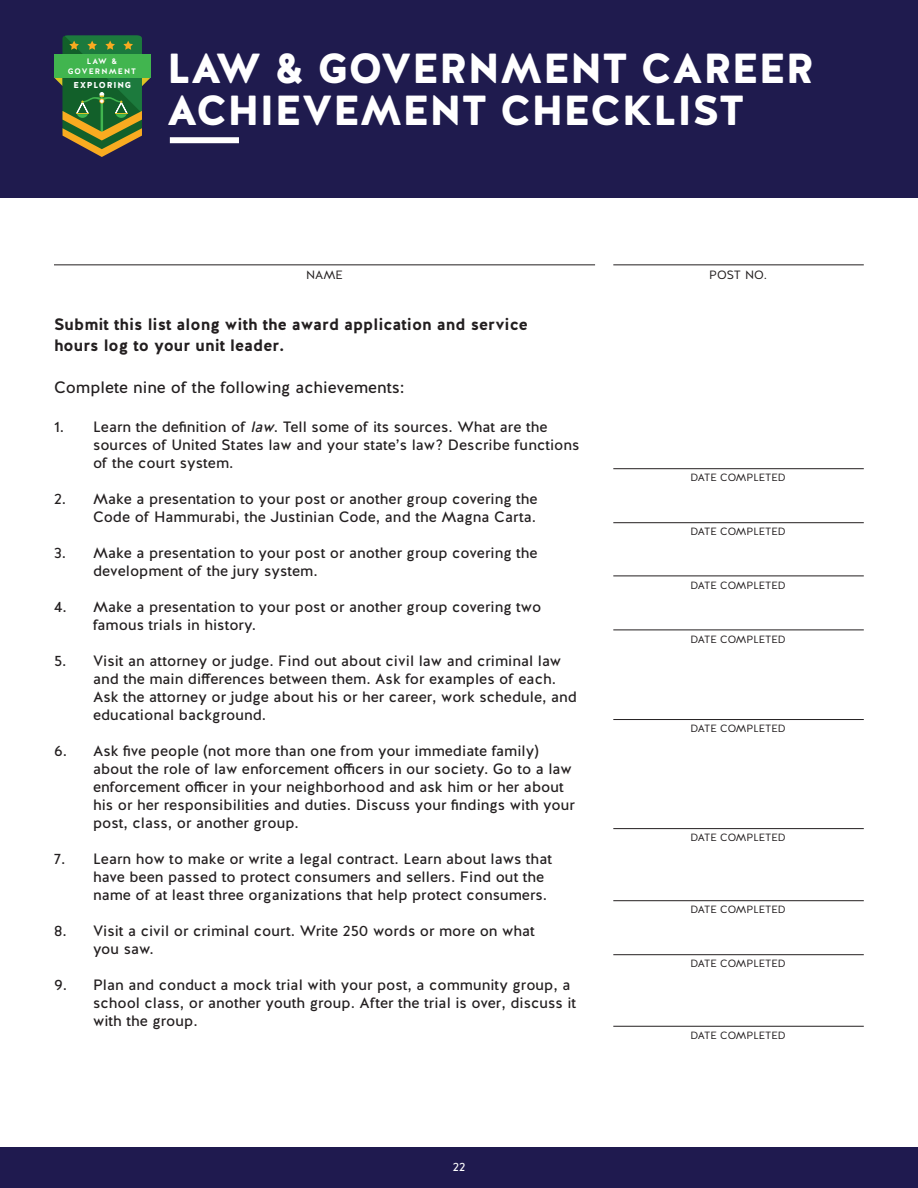
<style>
.page{position:relative;width:918px;height:1188px;background:#fff}
.page>*{position:absolute;margin:0;border:0;box-sizing:border-box;transform-origin:0 0}
._3_Main_Header{font:900 42px/42px "Halis R";color:#fff}
.Text{font:700 16.5px/21px "Halis GR";color:#231f20}
.Text-2{font:16.5px "Halis GR";color:#231f20}
.Numerical{font:15px/18px "Halis GR";color:#231f20}
.t1{font:12px "Halis GR";color:#231f20}
.t2{font:12px "Halis GR";color:#fff}
.t3{font:10.5px "Halis GR";color:#231f20}
.t4{font:900 8.55px "Halis R";letter-spacing:.1em;color:#fff}
.t5{font:700 7.95px/9.3px "Halis GR";letter-spacing:.14em;color:#fff;text-align:center}
.s1{font-style:italic}
</style>
<div class="page">
<div style="left:0;top:1148px;width:918px;height:40px;background:#1f1a4f"></div>
<div style="left:0;top:0;width:918px;height:198px;background:#1f1b4e"></div>
<div style="left:170px;top:137px;width:69px;height:6px;background:#fff"></div>
<svg style="left:54px;top:35px;width:96px;height:122px"></svg>
<hr style="left:54px;top:264px;width:541px;height:1px;background:#231f20">
<hr style="left:613px;top:264px;width:251px;height:1px;background:#231f20">
<hr style="left:613px;top:468px;width:251px;height:1px;background:#231f20">
<hr style="left:613px;top:522px;width:251px;height:1px;background:#231f20">
<hr style="left:613px;top:576px;width:251px;height:1px;background:#231f20">
<hr style="left:613px;top:630px;width:251px;height:1px;background:#231f20">
<hr style="left:613px;top:719px;width:251px;height:1px;background:#231f20">
<hr style="left:613px;top:828px;width:251px;height:1px;background:#231f20">
<hr style="left:613px;top:900px;width:251px;height:1px;background:#231f20">
<hr style="left:613px;top:954px;width:251px;height:1px;background:#231f20">
<hr style="left:613px;top:1026px;width:251px;height:1px;background:#231f20">
<p class="t5" style="left:68px;top:57px;width:70px">LAW &amp;<br>GOVERNMENT</p>
<p class="t4" style="left:74px;top:80px;width:59px">EXPLORING</p>
<p class="_3_Main_Header" style="left:167px;top:49px;width:649px">LAW &amp; GOVERNMENT CAREER<br>ACHIEVEMENT CHECKLIST</p>
<p class="t1" style="left:306px;top:267px;width:38px">NAME</p>
<p class="t1" style="left:709px;top:267px;width:59px">POST NO.</p>
<p class="Text" style="left:54px;top:314px;width:475px">Submit this list along with the award application and service hours log to your unit leader.</p>
<p class="Text-2" style="left:54px;top:376px;width:352px">Complete nine of the following achievements:</p>
<p class="Numerical" style="left:93px;top:418px;width:488px;text-indent:-39px">1. Learn the definition of <span class="s1">law</span>. Tell some of its sources. What are the sources of United States law and your state’s law? Describe functions of the court system.</p>
<p class="Numerical" style="left:54px;top:490px;width:485px;text-align:right">2. Make a presentation to your post or another group covering the<br>Code of Hammurabi, the Justinian Code, and the Magna Carta.</p>
<p class="Numerical" style="left:93px;top:544px;width:446px;text-indent:-39px">3. Make a presentation to your post or another group covering the development of the jury system.</p>
<p class="Numerical" style="left:93px;top:598px;width:450px;text-indent:-39px">4. Make a presentation to your post or another group covering two famous trials in history.</p>
<p class="Numerical" style="left:93px;top:652px;width:486px;text-indent:-39px">5. Visit an attorney or judge. Find out about civil law and criminal law and the main differences between them. Ask for examples of each.<br>Ask the attorney or judge about his or her career, work schedule, and educational background.</p>
<p class="Numerical" style="left:93px;top:742px;width:484px;text-indent:-39px">6. Ask five people (not more than one from your immediate family) about the role of law enforcement officers in our society. Go to a law enforcement officer in your neighborhood and ask him or her about his or her responsibilities and duties. Discuss your findings with your post, class, or another group.</p>
<p class="Numerical" style="left:93px;top:850px;width:461px;text-indent:-39px">7. Learn how to make or write a legal contract. Learn about laws that have been passed to protect consumers and sellers. Find out the name of at least three organizations that help protect consumers.</p>
<p class="Numerical" style="left:93px;top:922px;width:443px;text-indent:-39px">8. Visit a civil or criminal court. Write 250 words or more on what you saw.</p>
<p class="Numerical" style="left:93px;top:976px;width:485px;text-indent:-39px">9. Plan and conduct a mock trial with your post, a community group, a school class, or another youth group. After the trial is over, discuss it with the group.</p>
<p class="t2" style="left:453px;top:1159px;width:14px">22</p>
<p class="t3" style="left:691px;top:471px;width:97px">DATE COMPLETED</p>
<p class="t3" style="left:691px;top:525px;width:97px">DATE COMPLETED</p>
<p class="t3" style="left:691px;top:578px;width:97px">DATE COMPLETED</p>
<p class="t3" style="left:691px;top:632px;width:97px">DATE COMPLETED</p>
<p class="t3" style="left:691px;top:722px;width:97px">DATE COMPLETED</p>
<p class="t3" style="left:691px;top:831px;width:97px">DATE COMPLETED</p>
<p class="t3" style="left:691px;top:903px;width:97px">DATE COMPLETED</p>
<p class="t3" style="left:691px;top:957px;width:97px">DATE COMPLETED</p>
<p class="t3" style="left:691px;top:1029px;width:97px">DATE COMPLETED</p>
</div>
